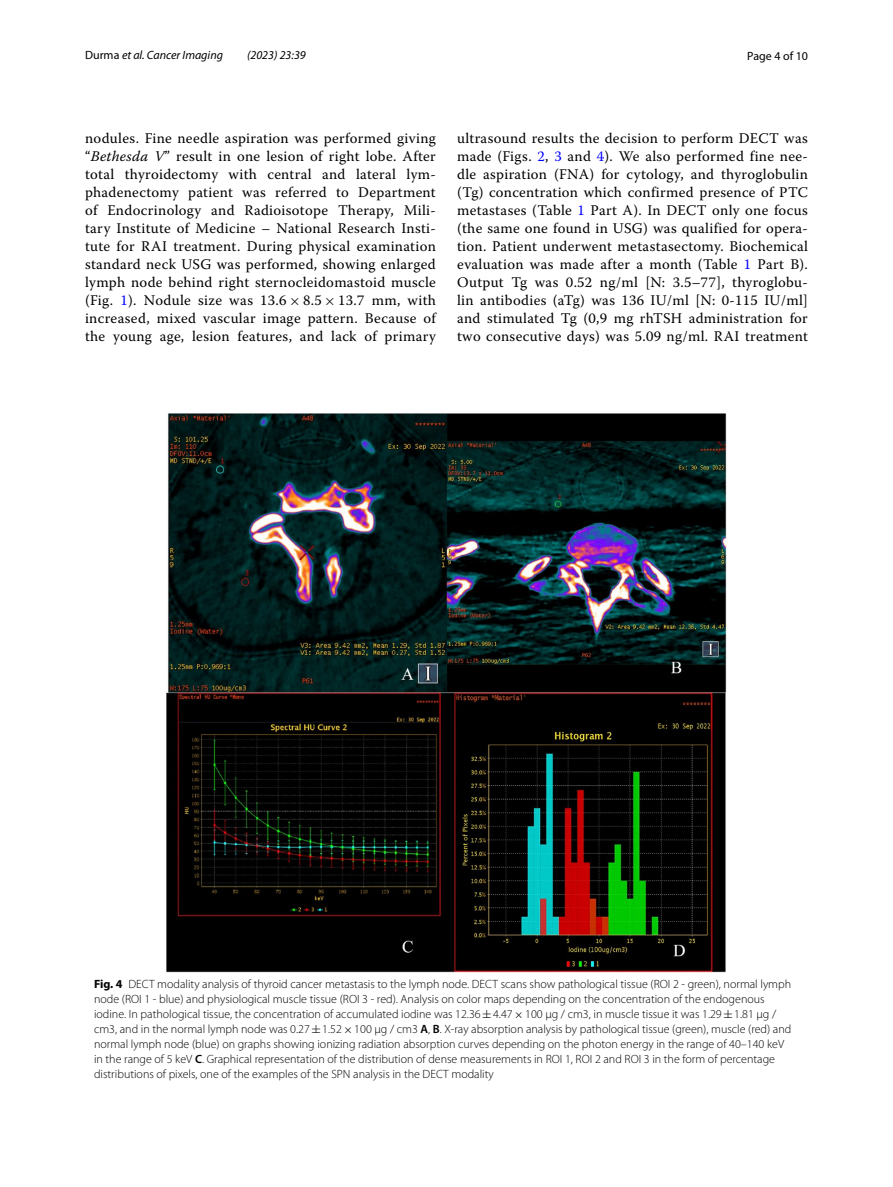
<style>
.page{position:relative;width:893px;height:1187px;background:#fff}
.page>*{position:absolute;margin:0;border:0;box-sizing:border-box;transform-origin:0 0}
.t1{font:14.7px/18px "Warnock Pro";letter-spacing:.02em;color:#000;text-align:justify}
.t2{font:300 12px/15px "Myriad Pro";color:#000}
.t3{font:italic 12px "Myriad Pro";color:#000}
.t4{font:12px "Myriad Pro";color:#000}
.s1{font-style:normal}
.s2{font-style:italic}
.s3{color:#00f}
.s4{font-family:"MTSY"}
.s5{font-weight:700}
.s6{font-family:"MTSY";font-weight:400}
.s7{font-weight:600}
</style>
<div class="page">
<img style="left:166px;top:413px;width:561px;height:559px">
<p class="t3" style="left:85px;top:48px;width:139px"><span class="s1">Durma</span> et al. Cancer Imaging</p>
<p class="t3" style="left:247px;top:48px;width:60px">(2023) 23:39</p>
<p class="t4" style="left:747px;top:48px;width:62px">Page 4 of 10</p>
<p class="t1" style="left:85px;top:128px;width:352px">nodules. Fine needle aspiration was performed giving “<span class="s2">Bethesda V</span>” result in one lesion of right lobe. After total thyroidectomy with central and lateral lym&shy;phadenectomy patient was referred to Department of Endocrinology and Radioisotope Therapy, Mili&shy;tary Institute of Medicine – National Research Insti&shy;tute for RAI treatment. During physical examination standard neck USG was performed, showing enlarged lymph node behind right sternocleidomastoid muscle (Fig. <span class="s3">1</span>). Nodule size was 13.6 <span class="s4">×</span> 8.5 <span class="s4">×</span> 13.7 mm, with increased, mixed vascular image pattern. Because of the young age, lesion features, and lack of primary</p>
<p class="t1" style="left:457px;top:128px;width:352px">ultrasound results the decision to perform DECT was made (Figs. <span class="s3">2</span>, <span class="s3">3</span> and <span class="s3">4</span>). We also performed fine nee&shy;dle aspiration (FNA) for cytology, and thyroglobulin (Tg) concentration which confirmed presence of PTC metastases (Table <span class="s3">1</span> Part A). In DECT only one focus (the same one found in USG) was qualified for opera&shy;tion. Patient underwent metastasectomy. Biochemical evaluation was made after a month (Table <span class="s3">1</span> Part B).<br>Output Tg was 0.52 ng/ml [N: 3.5–77], thyroglobu&shy;lin antibodies (aTg) was 136 IU/ml [N: 0-115 IU/ml] and stimulated Tg (0,9 mg rhTSH administration for two consecutive days) was 5.09 ng/ml. RAI treatment</p>
<p class="t2" style="left:94px;top:976px;width:699px"><span class="s5">Fig. 4</span> DECT modality analysis of thyroid cancer metastasis to the lymph node. DECT scans show pathological tissue (ROI 2 - green), normal lymph node (ROI 1 - blue) and physiological muscle tissue (ROI 3 - red). Analysis on color maps depending on the concentration of the endogenous iodine. In pathological tissue, the concentration of accumulated iodine was 12.36<span class="s6">±</span>4.47<span class="s6">×</span>100 µg / cm3, in muscle tissue it was 1.29<span class="s6">±</span>1.81 µg / cm3, and in the normal lymph node was 0.27<span class="s6">±</span>1.52<span class="s6">×</span>100 µg / cm3 <span class="s7">A</span>, <span class="s7">B</span>. X-ray absorption analysis by pathological tissue (green), muscle (red) and normal lymph node (blue) on graphs showing ionizing radiation absorption curves depending on the photon energy in the range of 40–140 keV in the range of 5 keV <span class="s7">C</span>. Graphical representation of the distribution of dense measurements in ROI 1, ROI 2 and ROI 3 in the form of percentage distributions of pixels, one of the examples of the SPN analysis in the DECT modality</p>
</div>
